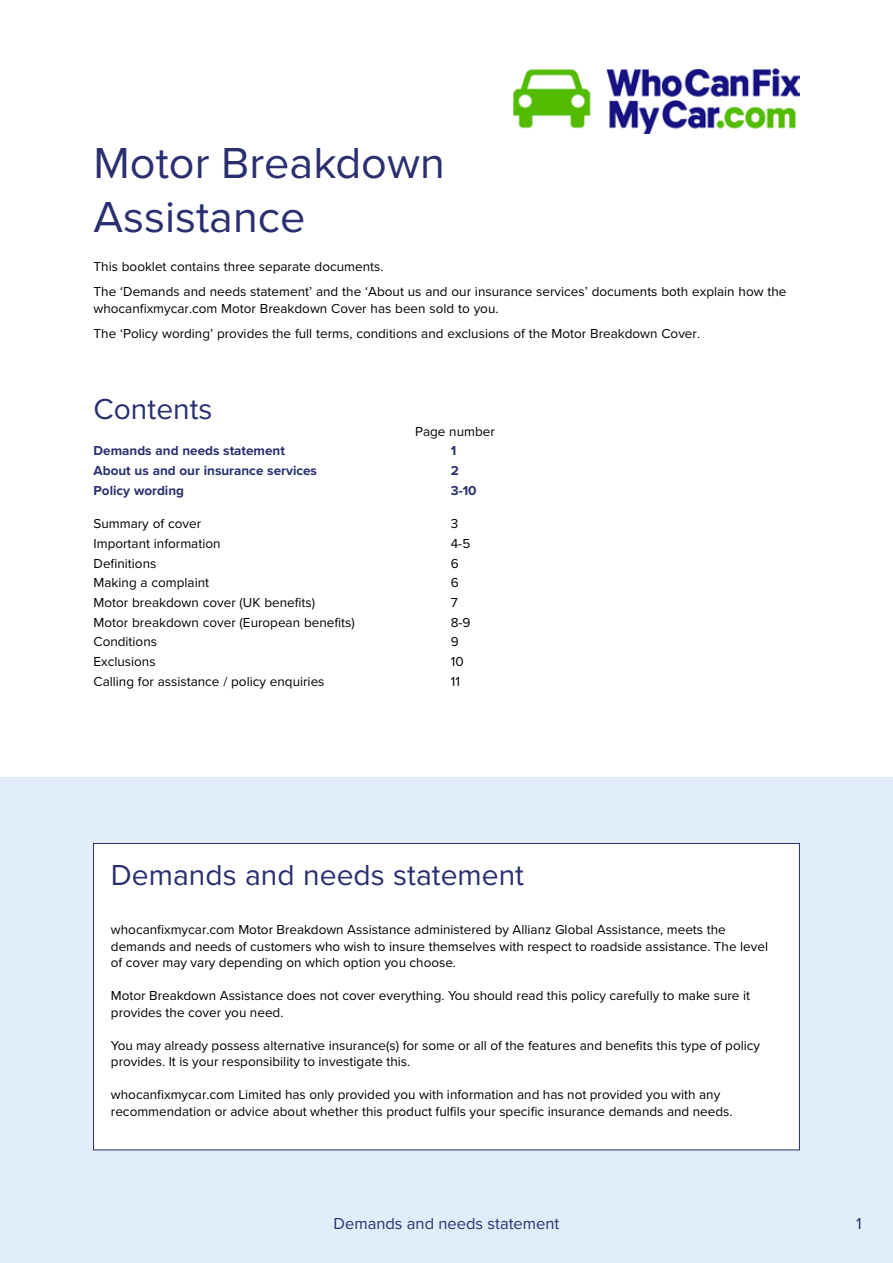
<style>
.page{position:relative;width:893px;height:1263px;background:#fff}
.page>*{position:absolute;margin:0;border:0;box-sizing:border-box;transform-origin:0 0}
.t1{font:45px/54px "Proxima Nova";color:#2a2f70}
.t2{font:30px "Proxima Nova";color:#2a2f70}
.t3{font:16.5px "Proxima Nova";color:#2a2f70}
.t4{font:13.5px/16.5px "Proxima Nova";color:#000}
.t5{font:700 13.5px "Proxima Nova";color:#2a2f70}
</style>
<div class="page">
<div style="left:0;top:777px;width:893px;height:486px;background:#e1edfa"></div>
<div style="left:94px;top:843px;width:705px;height:307px;background:#fff"></div>
<img style="left:513px;top:68px;width:286px;height:66px">
<h1 class="t1" style="left:94px;top:137px;width:353px">Motor Breakdown<br>Assistance</h1>
<p class="t4" style="left:94px;top:254px;width:694px;line-height:25px">This booklet contains three separate documents.<br>The ‘Demands and needs statement’ and the ‘About us and our insurance services’ documents both explain how the</p>
<p class="t4" style="left:94px;top:296px;width:608px;line-height:25px">whocanfixmycar.com Motor Breakdown Cover has been sold to you.<br>The ‘Policy wording’ provides the full terms, conditions and exclusions of the Motor Breakdown Cover.</p>
<h2 class="t2" style="left:94px;top:391px;width:120px">Contents</h2>
<p class="t4" style="left:415px;top:423px;width:81px">Page number</p>
<p class="t5" style="left:94px;top:443px;width:193px">Demands and needs statement</p>
<p class="t5" style="left:451px;top:443px;width:7px">1</p>
<p class="t5" style="left:94px;top:462px;width:225px">About us and our insurance services</p>
<p class="t5" style="left:451px;top:462px;width:10px">2</p>
<p class="t5" style="left:94px;top:482px;width:92px">Policy wording</p>
<p class="t5" style="left:451px;top:482px;width:27px">3-10</p>
<p class="t4" style="left:94px;top:516px;width:109px">Summary of cover</p>
<p class="t4" style="left:451px;top:516px;width:9px">3</p>
<p class="t4" style="left:94px;top:535px;width:129px">Important information</p>
<p class="t4" style="left:451px;top:535px;width:21px">4-5</p>
<p class="t4" style="left:94px;top:555px;width:64px">Definitions</p>
<p class="t4" style="left:451px;top:555px;width:9px">6</p>
<p class="t4" style="left:94px;top:575px;width:117px">Making a complaint</p>
<p class="t4" style="left:451px;top:575px;width:9px">6</p>
<p class="t4" style="left:94px;top:594px;width:223px">Motor breakdown cover (UK benefits)</p>
<p class="t4" style="left:451px;top:594px;width:8px">7</p>
<p class="t4" style="left:94px;top:614px;width:263px">Motor breakdown cover (European benefits)</p>
<p class="t4" style="left:451px;top:614px;width:21px">8-9</p>
<p class="t4" style="left:94px;top:634px;width:65px">Conditions</p>
<p class="t4" style="left:451px;top:634px;width:9px">9</p>
<p class="t4" style="left:94px;top:653px;width:64px">Exclusions</p>
<p class="t4" style="left:451px;top:653px;width:14px">10</p>
<p class="t4" style="left:94px;top:673px;width:232px">Calling for assistance / policy enquiries</p>
<p class="t4" style="left:451px;top:673px;width:11px">11</p>
<h2 class="t2" style="left:111px;top:857px;width:415px">Demands and needs statement</h2>
<p class="t4" style="left:111px;top:921px;width:659px">whocanfixmycar.com Motor Breakdown Assistance administered by Allianz Global Assistance, meets the demands and needs of customers who wish to insure themselves with respect to roadside assistance. The level of cover may vary depending on which option you choose.</p>
<p class="t4" style="left:111px;top:987px;width:641px">Motor Breakdown Assistance does not cover everything. You should read this policy carefully to make sure it provides the cover you need.</p>
<p class="t4" style="left:111px;top:1037px;width:651px">You may already possess alternative insurance(s) for some or all of the features and benefits this type of policy provides. It is your responsibility to investigate this.</p>
<p class="t4" style="left:111px;top:1086px;width:623px">whocanfixmycar.com Limited has only provided you with information and has not provided you with any recommendation or advice about whether this product fulfils your specific insurance demands and needs.</p>
<p class="t3" style="left:333px;top:1214px;width:227px">Demands and needs statement</p>
<p class="t3" style="left:856px;top:1214px;width:7px">1</p>
</div>
